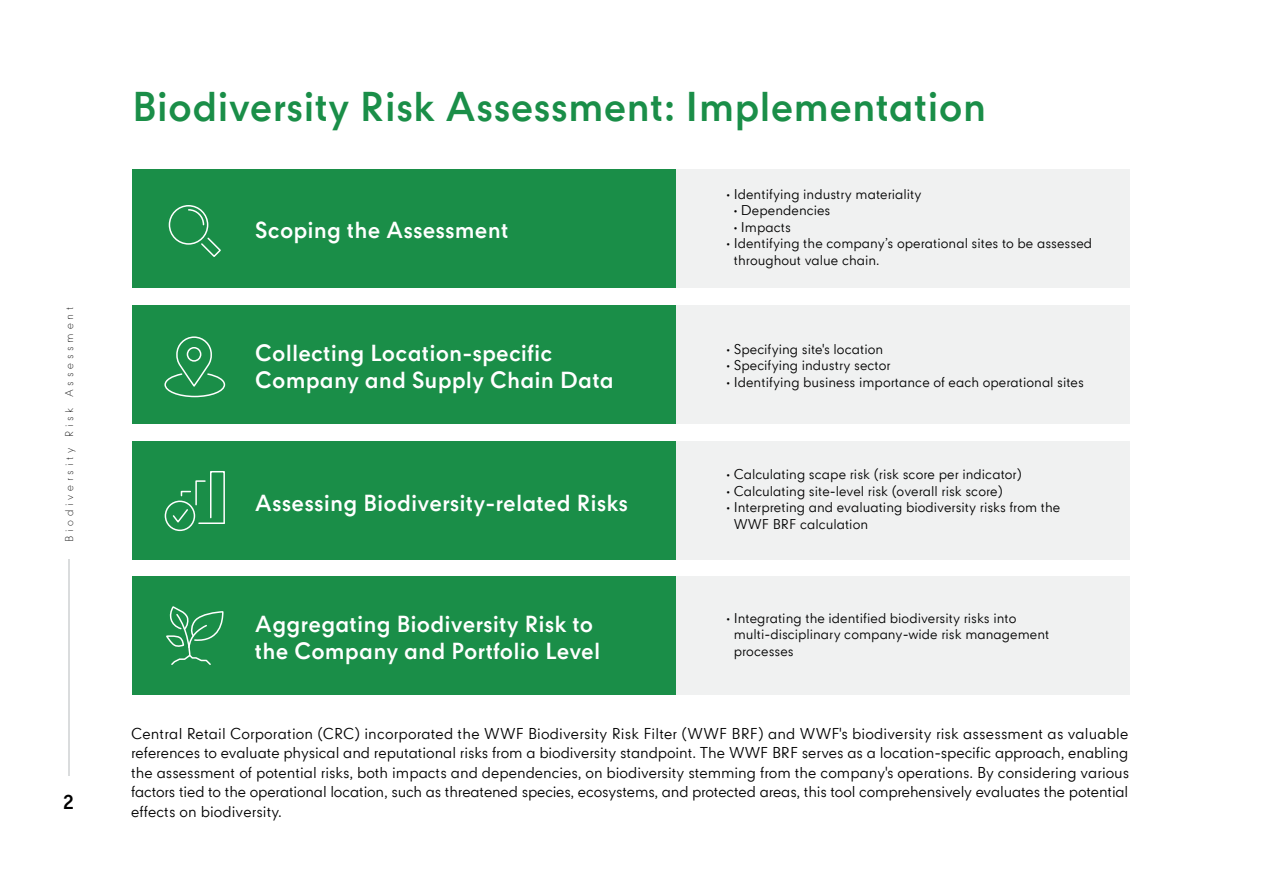
<style>
.page{position:relative;width:1263px;height:893px;background:#fff}
.page>*{position:absolute;margin:0;border:0;box-sizing:border-box;transform-origin:0 0}
.t1{font:700 39.75px "CPN";color:#1a8e48}
.t2{font:700 22.2px/26.7px "CPN";letter-spacing:.005em;color:#fff}
.t3{font:700 19.5px "CPN";color:#000101}
.t4{font:15px/19.5px "CPN";letter-spacing:-.015em;color:#000;text-align:justify}
.t5{font:13.5px/16.5px "CPN";color:#000}
.t6{font:300 10.5px "CPN";letter-spacing:.36em;color:#000101}
</style>
<div class="page">
<div style="left:132px;top:169px;width:544px;height:119px;background:#1a8e48"></div>
<div style="left:676px;top:169px;width:454px;height:119px;background:#f0f1f1"></div>
<div style="left:169px;top:205px;width:39px;height:40px;border:2px solid #fff;border-radius:50%"></div>
<svg style="left:188px;top:208px;width:17px;height:18px"></svg>
<svg style="left:200px;top:236px;width:21px;height:21px"></svg>
<div style="left:132px;top:305px;width:544px;height:119px;background:#1a8e48"></div>
<div style="left:676px;top:305px;width:454px;height:119px;background:#f0f1f1"></div>
<svg style="left:164px;top:336px;width:62px;height:62px"></svg>
<div style="left:132px;top:441px;width:544px;height:119px;background:#1a8e48"></div>
<div style="left:676px;top:441px;width:454px;height:119px;background:#f0f1f1"></div>
<div style="left:165px;top:501px;width:30px;height:30px;border:2px solid #fff;border-radius:50%"></div>
<svg style="left:171px;top:471px;width:54px;height:54px"></svg>
<div style="left:132px;top:577px;width:544px;height:118px;background:#1a8e48"></div>
<div style="left:676px;top:577px;width:454px;height:118px;background:#f0f1f1"></div>
<svg style="left:166px;top:606px;width:58px;height:59px"></svg>
<hr style="left:68px;top:560px;width:2px;height:216px;background:#dadcdd">
<p class="t6" style="left:62px;top:542px;width:237px;rotate:-90deg">Biodiversity Risk Assessment</p>
<h3 class="t3" style="left:63px;top:791px;width:13px">2</h3>
<h1 class="t1" style="left:132px;top:84px;width:856px">Biodiversity Risk Assessment: Implementation</h1>
<h2 class="t2" style="left:255px;top:217px;width:255px">Scoping the Assessment</h2>
<p class="t5" style="left:726px;top:187px;width:197px">• Identifying industry materiality</p>
<p class="t5" style="left:734px;top:204px;width:98px">• Dependencies</p>
<p class="t5" style="left:734px;top:220px;width:59px">• Impacts</p>
<p class="t5" style="left:734px;top:237px;width:360px;text-indent:-7px">• Identifying the company’s operational sites to be assessed throughout value chain.</p>
<h2 class="t2" style="left:255px;top:340px;width:360px">Collecting Location-specific<br>Company and Supply Chain Data</h2>
<p class="t5" style="left:726px;top:342px;width:158px">• Specifying site's location</p>
<p class="t5" style="left:726px;top:358px;width:166px">• Specifying industry sector</p>
<p class="t5" style="left:726px;top:375px;width:359px">• Identifying business importance of each operational sites</p>
<h2 class="t2" style="left:255px;top:490px;width:375px">Assessing Biodiversity-related Risks</h2>
<p class="t5" style="left:726px;top:468px;width:297px">• Calculating scape risk (risk score per indicator)</p>
<p class="t5" style="left:726px;top:484px;width:278px">• Calculating site-level risk (overall risk score)</p>
<p class="t5" style="left:734px;top:501px;width:328px;text-indent:-7px">• Interpreting and evaluating biodiversity risks from the<br>WWF BRF calculation</p>
<h2 class="t2" style="left:255px;top:611px;width:347px">Aggregating Biodiversity Risk to the Company and Portfolio Level</h2>
<p class="t5" style="left:734px;top:611px;width:317px;text-indent:-7px">• Integrating the identified biodiversity risks into multi-disciplinary company-wide risk management processes</p>
<p class="t4" style="left:131px;top:725px;width:1000px">Central Retail Corporation (CRC) incorporated the WWF Biodiversity Risk Filter (WWF BRF) and WWF's biodiversity risk assessment as valuable references to evaluate physical and reputational risks from a biodiversity standpoint. The WWF BRF serves as a location-specific approach, enabling the assessment of potential risks, both impacts and dependencies, on biodiversity stemming from the company's operations. By considering various factors tied to the operational location, such as threatened species, ecosystems, and protected areas, this tool comprehensively evaluates the potential effects on biodiversity.</p>
</div>
